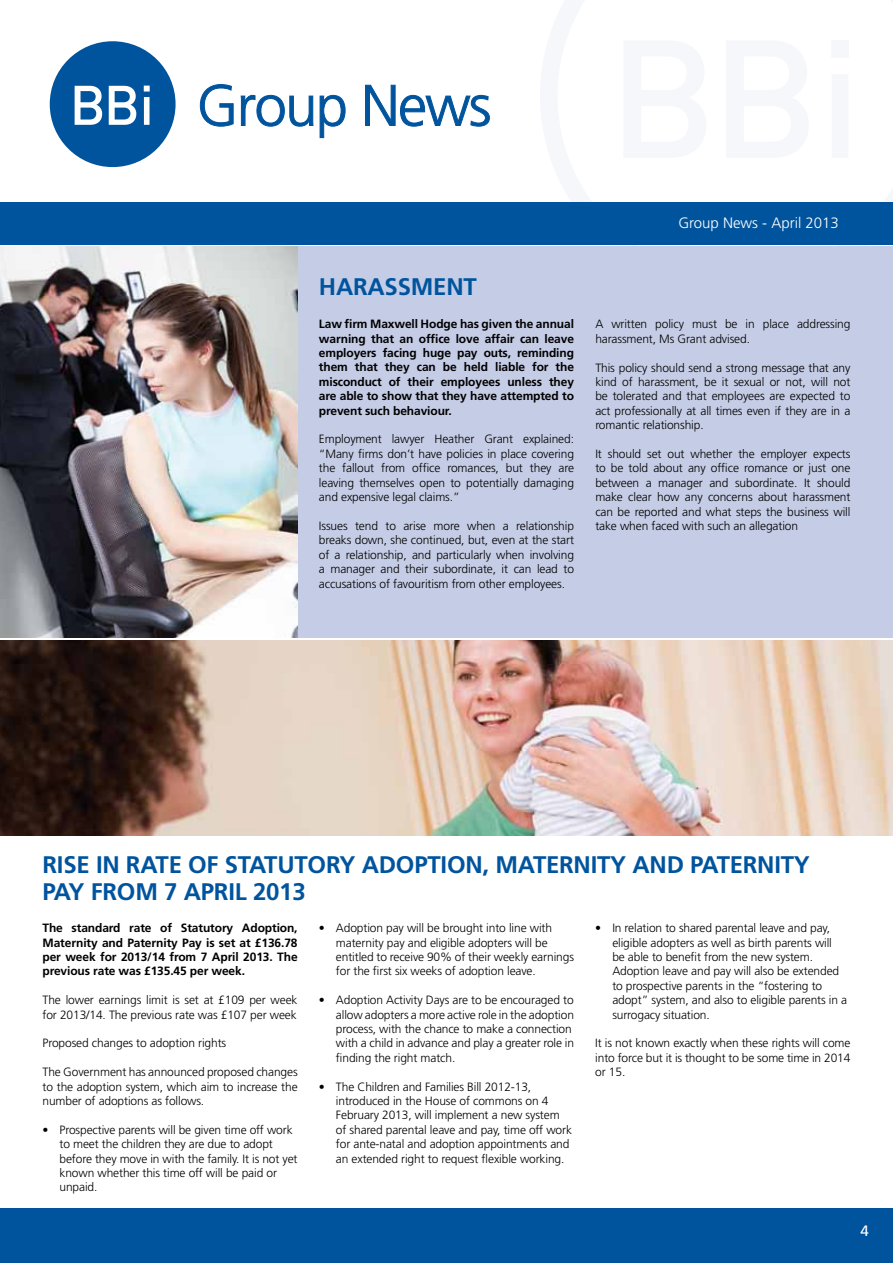
<style>
.page{position:relative;width:893px;height:1263px;background:#fff}
.page>*{position:absolute;margin:0;border:0;box-sizing:border-box;transform-origin:0 0}
.t1{font:700 24px "Frutiger";letter-spacing:-.01em;color:#00549e}
.t2{font:300 15px "Frutiger";color:#fff}
.t3{font:15px "Frutiger";color:#fff}
.t4{font:300 12px/14.4px "Frutiger";letter-spacing:-.01em;color:#000}
.t5{font:700 12px/14.4px "Frutiger";letter-spacing:-.01em;color:#000;text-align:justify}
</style>
<div class="page">
<svg style="left:540px;top:244px;width:353px;height:3px"></svg>
<div style="left:0;top:247px;width:893px;height:391px;background:#c5cce5"></div>
<svg style="left:50px;top:41px;width:126px;height:126px"></svg>
<svg style="left:200px;top:84px;width:34px;height:43px"></svg>
<svg style="left:240px;top:95px;width:106px;height:43px"></svg>
<svg style="left:365px;top:84px;width:125px;height:43px"></svg>
<div style="left:0;top:202px;width:893px;height:42px;background:#00549e"></div>
<div style="left:0;top:1209px;width:893px;height:54px;background:#00549e"></div>
<img style="left:0;top:247px;width:298px;height:391px">
<img style="left:0;top:640px;width:893px;height:196px">
<h1 class="t1" style="left:319px;top:273px;width:33px">Harass</h1>
<h1 class="t1" style="left:411px;top:273px;width:38px">ment</h1>
<p class="t5" style="left:319px;top:317px;width:257px">Law firm Maxwell Hodge has given the annual warning that an office love affair can leave employers facing huge pay outs, reminding them that they can be held liable for the misconduct of their employees unless they are able to show that they have attempted to prevent such behaviour.</p>
<p class="t4" style="left:319px;top:432px;width:257px;text-align:justify">Employment lawyer Heather Grant explained: “Many firms don’t have policies in place covering the fallout from office romances, but they are leaving themselves open to potentially damaging and expensive legal claims.”</p>
<p class="t4" style="left:319px;top:518px;width:257px;text-align:justify">Issues tend to arise more when a relationship breaks down, she continued, but, even at the start of a relationship, and particularly when involving a manager and their subordinate, it can lead to accusations of favouritism from other employees.</p>
<p class="t2" style="left:678px;top:214px;width:162px">Group News - April 2013</p>
<p class="t4" style="left:595px;top:317px;width:257px">A written policy must be in place addressing harassment, Ms Grant advised.</p>
<p class="t4" style="left:595px;top:360px;width:257px;text-align:justify">This policy should send a strong message that any kind of harassment, be it sexual or not, will not be tolerated and that employees are expected to act professionally at all times even if they are in a romantic relationship.</p>
<p class="t4" style="left:595px;top:447px;width:257px;text-align:justify">It should set out whether the employer expects to be told about any office romance or just one between a manager and subordinate. It should make clear how any concerns about harassment can be reported and what steps the business will take when faced with such an allegation</p>
<h1 class="t1" style="left:43px;top:851px;width:98px">Rise inrate</h1>
<h1 class="t1" style="left:188px;top:851px;width:65px">of Statut</h1>
<h1 class="t1" style="left:308px;top:851px;width:203px">ory Adoption, Maternit</h1>
<h1 class="t1" style="left:610px;top:851px;width:94px">y an d Paternit</h1>
<h1 class="t1" style="left:794px;top:851px;width:18px">y</h1>
<h1 class="t1" style="left:43px;top:878px;width:265px">Pay from 7 Apri l 2013</h1>
<p class="t5" style="left:43px;top:921px;width:257px">The standard rate of Statutory Adoption, Maternity and Paternity Pay is set at £136.78 per week for 2013/14 from 7 April 2013. The previous rate was £135.45 per week.</p>
<p class="t4" style="left:43px;top:993px;width:257px">The lower earnings limit is set at £109 per week for 2013/14. The previous rate was £107 per week</p>
<p class="t4" style="left:43px;top:1036px;width:185px">Proposed changes to adoption rights</p>
<p class="t4" style="left:43px;top:1065px;width:257px;text-align:justify">The Government has announced proposed changes to the adoption system, which aim to increase the number of adoptions as follows.</p>
<p class="t4" style="left:60px;top:1122px;width:240px;text-indent:-17px">• Prospective parents will be given time off work to meet the children they are due to adopt before they move in with the family. It is not yet known whether this time off will be paid or unpaid.</p>
<p class="t4" style="left:336px;top:921px;width:240px;text-indent:-17px">• Adoption pay will be brought into line with maternity pay and eligible adopters will be entitled to receive 90% of their weekly earnings for the first six weeks of adoption leave.</p>
<p class="t4" style="left:336px;top:993px;width:240px;text-indent:-17px">• Adoption Activity Days are to be encouraged to allow adopters a more active role in the adoption process, with the chance to make a connection with a child in advance and play a greater role in finding the right match.</p>
<p class="t4" style="left:336px;top:1079px;width:238px;text-indent:-17px">• The Children and Families Bill 2012-13, introduced in the House of commons on 4<br>February 2013, will implement a new system of shared parental leave and pay, time off work for ante-natal and adoption appointments and an extended right to request flexible working.</p>
<p class="t4" style="left:612px;top:921px;width:236px;text-indent:-17px">• In relation to shared parental leave and pay, eligible adopters as well as birth parents will be able to benefit from the new system.<br>Adoption leave and pay will also be extended to prospective parents in the “fostering to adopt” system, and also to eligible parents in a surrogacy situation.</p>
<p class="t4" style="left:595px;top:1036px;width:257px;text-align:justify">It is not known exactly when these rights will come into force but it is thought to be some time in 2014 or 15.</p>
<p class="t3" style="left:860px;top:1222px;width:10px">4</p>
</div>
